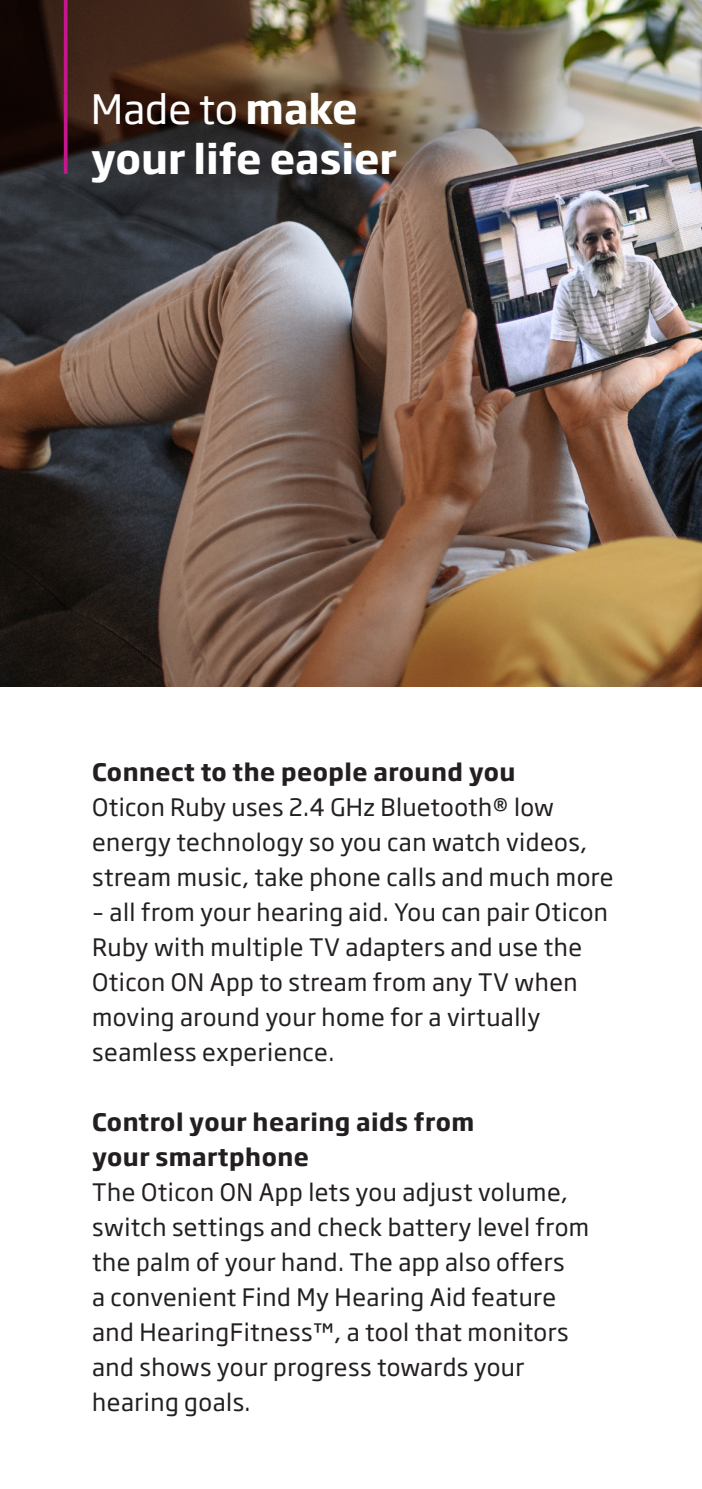
<style>
.page{position:relative;width:702px;height:1489px;background:#fff}
.page>*{position:absolute;margin:0;border:0;box-sizing:border-box;transform-origin:0 0}
.OTI20_Headline_16_20{font:700 40px/50px "Soho Gothic Pro";color:#fff}
.Oti_body_9_5_14{font:23.75px/35px "Soho Gothic Pro";letter-spacing:.02em;color:#231f20}
.Oti_body_9_5_14_no_h{font:23.75px/35px "Soho Gothic Pro";letter-spacing:.02em;color:#231f20}
.Oti_body_9_5_14-2{font:700 23.75px/35px "Soho Gothic Pro";letter-spacing:.02em;color:#231f20}
.s1{font-weight:400}
</style>
<div class="page">
<img style="left:0;top:0;width:702px;height:686px">
<svg style="left:64px;top:0;width:4px;height:92px"></svg>
<svg style="left:64px;top:92px;width:4px;height:82px"></svg>
<p class="OTI20_Headline_16_20" style="left:91px;top:81px;width:307px"><span class="s1">Made to</span> make your life easier</p>
<p class="Oti_body_9_5_14-2" style="left:92px;top:753px;width:425px">Connect to the people around you</p>
<p class="Oti_body_9_5_14" style="left:92px;top:788px;width:523px">Oticon Ruby uses 2.4 GHz Bluetooth® low energy technology so you can watch videos, stream music, take phone calls and much more</p>
<p class="Oti_body_9_5_14" style="left:92px;top:893px;width:517px">– all from your hearing aid. You can pair Oticon Ruby with multiple TV adapters and use the Oticon ON App to stream from any TV when moving around your home for a virtually seamless experience.</p>
<p class="Oti_body_9_5_14-2" style="left:92px;top:1103px;width:383px">Control your hearing aids from your smartphone</p>
<p class="Oti_body_9_5_14_no_h" style="left:92px;top:1173px;width:498px">The Oticon ON App lets you adjust volume, switch settings and check battery level from the palm of your hand. The app also offers<br>a convenient Find My Hearing Aid feature and HearingFitness™, a tool that monitors and shows your progress towards your hearing goals.</p>
</div>
